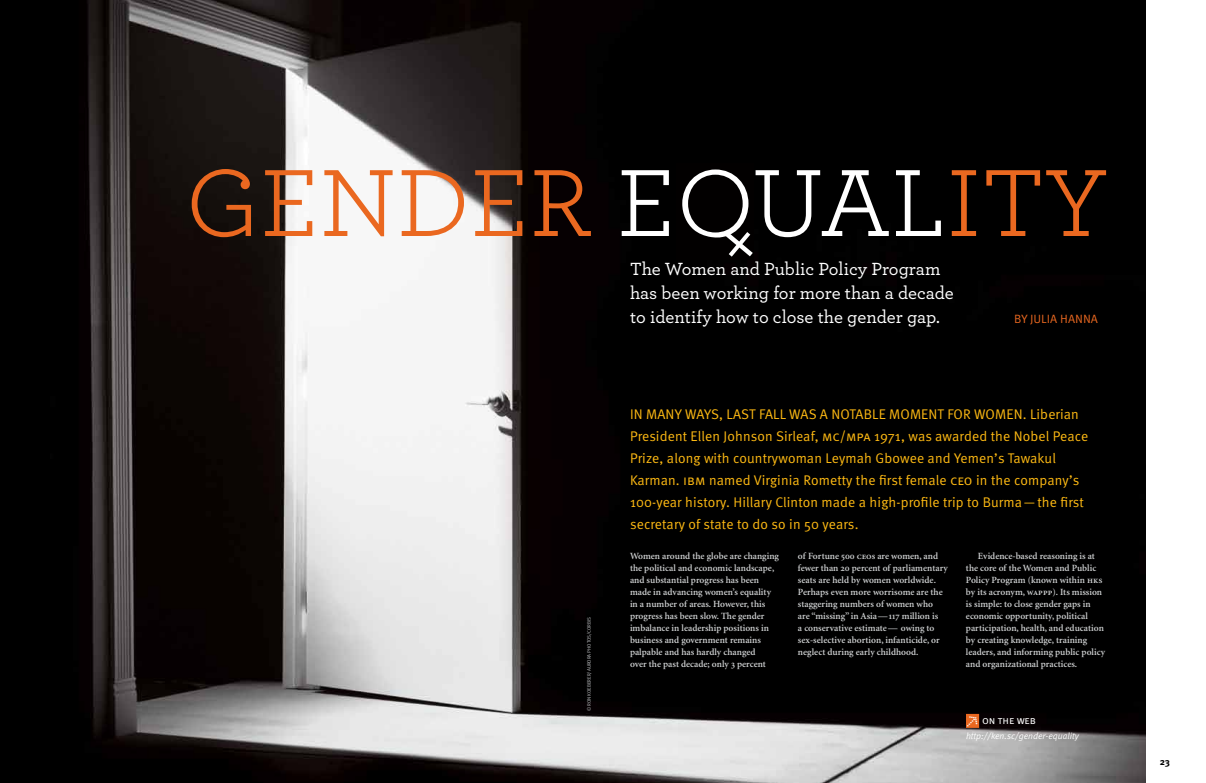
<style>
.page{position:relative;width:1206px;height:783px;background:#fff}
.page>*{position:absolute;margin:0;border:0;box-sizing:border-box;transform-origin:0 0}
.t1{font:100px "Archer";color:#ea6820}
.t2{font:500 18.5px/24px "Archer";color:#fff}
.t3{font:14px/22px "Meta Normal";letter-spacing:.01em;color:#fdb913}
.t4{font:12px "Meta Normal Caps";color:#ea6820}
.t5{font:11px "Meta Normal Caps";letter-spacing:-.01em;color:#fff}
.t6{font:600 9.5px/12px "Minion";color:#d1d3d4}
.t7{font:9.5px "Meta Bold Caps";color:#000}
.t8{font:italic 9px "Meta Normal";color:#fff}
.t9{font:5px "Meta Normal";color:#bcbec0}
.s1{color:#fff}
.s2{font-family:"Meta Normal Caps"}
.s3{font-family:"Minion Semibold SC";font-weight:400}
.s4{font-family:"Meta Medium Expert"}
</style>
<div class="page">
<img style="left:0;top:0;width:1146px;height:783px">
<div style="left:676px;top:163px;width:78px;height:97px;background:#020000"></div>
<svg style="left:682px;top:170px;width:76px;height:91px"></svg>
<div style="left:966px;top:714px;width:13px;height:14px;background:#ea6820"></div>
<h1 class="t1" style="left:186px;top:140px;width:924px">GENDER <span class="s1">EQUAL</span>ITY</h1>
<h2 class="t2" style="left:630px;top:256px;width:325px">The Women and Public Policy Program has been working for more than a decade to identify how to close the gender gap.</h2>
<p class="t4" style="left:1014px;top:312px;width:86px">by julia hanna</p>
<p class="t9" style="left:586px;top:711px;width:96px;rotate:-90deg">© Ron Koeberer/Aurora Photos/Corbis</p>
<p class="t3" style="left:630px;top:403px;width:460px">I n many ways, last fall was a notable moment for women. Liberian President Ellen Johnson Sirleaf, <span class="s2">mc/mpa</span> 1971, was awarded the N obel Peace Prize, along with countrywoman Leymah Gbowee and Yemen’s Tawakul Karman. <span class="s2">ibm</span> named Virginia Rometty the first female <span class="s2">ceo</span> in the company’s 100-year history. H illary Clinton made a high-profile trip to Burma — the first secretary of state to do so in 50 years.</p>
<p class="t6" style="left:630px;top:550px;width:151px">Women around the globe are changing the political and economic landscape, and substantial progress has been made in advancing women’s equality in a number of areas. However, this progress has been slow. The gender imbalance in leadership positions in business and government remains palpable and has hardly changed<br>over the past decade; only <span class="s3">3</span> percent</p>
<p class="t6" style="left:798px;top:550px;width:152px">of Fortune <span class="s3">500 ceo</span>s are women, and fewer than <span class="s3">20</span> percent of parliamentary seats are held by women worldwide.<br>Perhaps even more worrisome are the staggering numbers of women who<br>are “missing” in Asia—<span class="s3">117</span> million is<br>a conservative estimate— owing to sex-selective abortion, infanticide, or neglect during early childhood.</p>
<p class="t6" style="left:966px;top:550px;width:141px;text-indent:12px">Evidence-based reasoning is at the core of the Women and Public Policy Program (known within <span class="s3">hks </span>by its acronym, <span class="s3">wappp</span>). Its mission is simple: to close gender gaps in economic opportunity, political participation, health, and education by creating knowledge, training leaders, and informing public policy and organizational practices.</p>
<p class="t5" style="left:966px;top:714px;width:72px"><span class="s4">r</span> on the web</p>
<p class="t8" style="left:966px;top:731px;width:114px">http://ken.sc/gender-equality</p>
<p class="t7" style="left:1160px;top:756px;width:12px">23</p>
</div>
